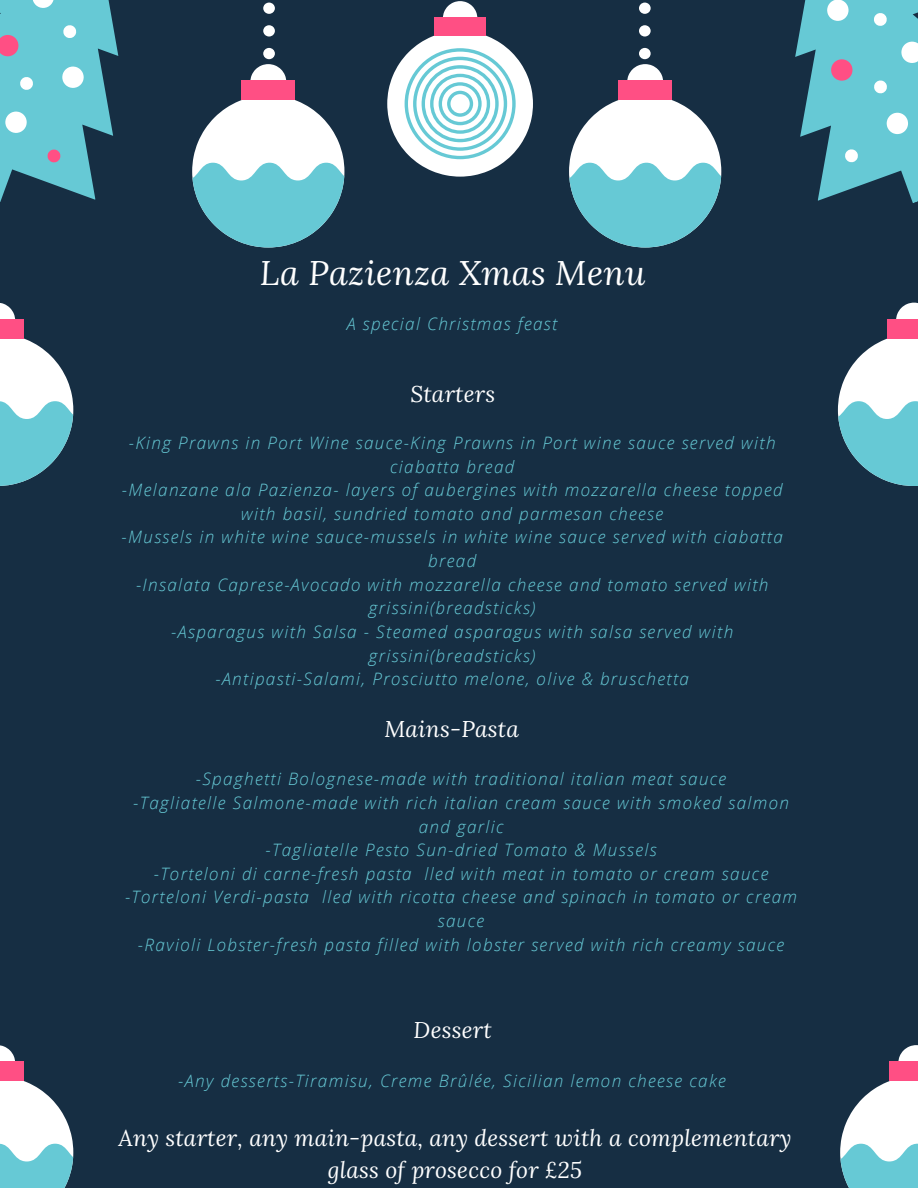
<style>
.page{position:relative;width:918px;height:1188px;background:#162e43}
.page>*{position:absolute;margin:0;border:0;box-sizing:border-box;transform-origin:0 0}
.t1{font:italic 34.2px "Lora";letter-spacing:.01em;color:#fff}
.t2{font:italic 22.8px/31.5px "Lora";letter-spacing:.01em;color:#fff;text-align:center}
.t3{font:italic 300 17.1px/23.7px "Open Sans";letter-spacing:.08em;color:#66c9d5;text-align:center}
</style>
<div class="page">
<div style="left:263px;top:48px;width:11px;height:11px;background:#fff;border-radius:50%"></div>
<div style="left:263px;top:25px;width:11px;height:12px;background:#fff;border-radius:50%"></div>
<div style="left:263px;top:3px;width:11px;height:11px;background:#fff;border-radius:50%"></div>
<svg style="left:0;top:0;width:119px;height:202px"></svg>
<div style="left:639px;top:48px;width:11px;height:11px;background:#fff;border-radius:50%"></div>
<div style="left:639px;top:25px;width:11px;height:12px;background:#fff;border-radius:50%"></div>
<div style="left:639px;top:3px;width:11px;height:11px;background:#fff;border-radius:50%"></div>
<svg style="left:192px;top:64px;width:152px;height:184px"></svg>
<svg style="left:795px;top:0;width:123px;height:203px"></svg>
<svg style="left:387px;top:1px;width:146px;height:176px"></svg>
<svg style="left:569px;top:64px;width:152px;height:184px"></svg>
<svg style="left:0;top:303px;width:73px;height:183px"></svg>
<svg style="left:838px;top:303px;width:80px;height:183px"></svg>
<svg style="left:0;top:1045px;width:73px;height:143px"></svg>
<svg style="left:840px;top:1045px;width:78px;height:143px"></svg>
<h1 class="t1" style="left:260px;top:252px;width:387px">La Pazienza Xmas Menu</h1>
<p class="t3" style="left:347px;top:311px;width:212px">A special Christmas feast</p>
<h2 class="t2" style="left:410px;top:378px;width:86px">Starters</h2>
<p class="t3" style="left:122px;top:430px;width:663px">-King Prawns in Port Wine sauce-King Prawns in Port wine sauce served with ciabatta bread<br>-Melanzane ala Pazienza- layers of aubergines with mozzarella cheese topped with basil, sundried tomato and parmesan cheese<br>-Mussels in white wine sauce-mussels in white wine sauce served with ciabatta bread<br>-Insalata Caprese-Avocado with mozzarella cheese and tomato served with grissini(breadsticks)<br>-Asparagus with Salsa - Steamed asparagus with salsa served with grissini(breadsticks)<br>-Antipasti-Salami, Prosciutto melone, olive &amp; bruschetta</p>
<h2 class="t2" style="left:384px;top:713px;width:136px">Mains-Pasta</h2>
<p class="t3" style="left:125px;top:767px;width:674px">-Spaghetti Bolognese-made with traditional italian meat sauce<br>-Tagliatelle Salmone-made with rich italian cream sauce with smoked salmon and garlic<br>-Tagliatelle Pesto Sun-dried Tomato &amp; Mussels<br>-Torteloni di carne-fresh pasta lled with meat in tomato or cream sauce -Torteloni Verdi-pasta lled with ricotta cheese and spinach in tomato or cream sauce<br>-Ravioli Lobster-fresh pasta filled with lobster served with rich creamy sauce</p>
<h2 class="t2" style="left:414px;top:1015px;width:80px">Dessert</h2>
<p class="t3" style="left:178px;top:1068px;width:549px">-Any desserts-Tiramisu, Creme Brûlée, Sicilian lemon cheese cake</p>
<h2 class="t2" style="left:118px;top:1123px;width:674px">Any starter, any main-pasta, any dessert with a complementary glass of prosecco for £25</h2>
</div>
